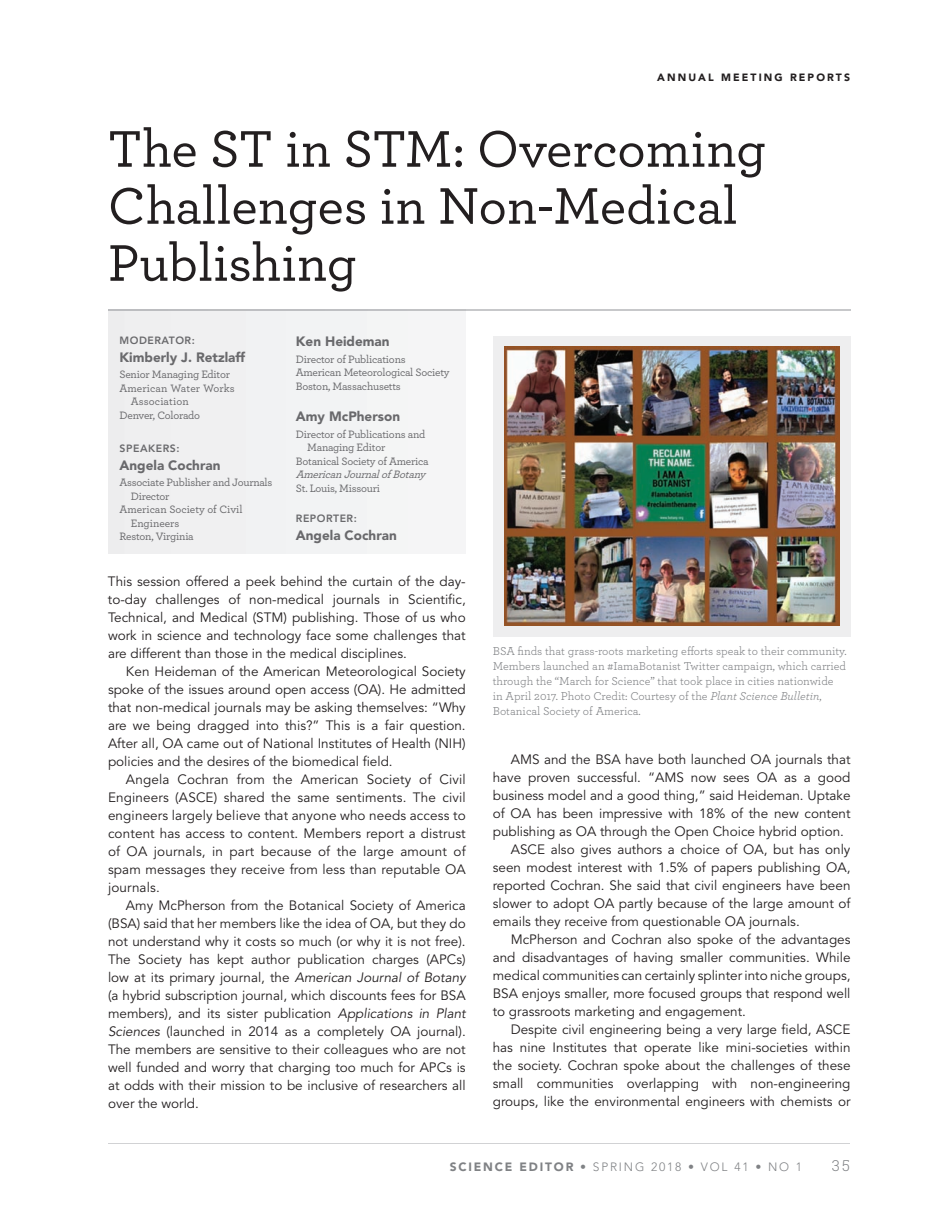
<style>
.page{position:relative;width:945px;height:1215px;background:#fff}
.page>*{position:absolute;margin:0;border:0;box-sizing:border-box;transform-origin:0 0}
.t1{font:500 54px/57px "Archer";color:#231f20}
.t2{font:300 15px "Roboto Slab";color:#808285}
.t3{font:13.5px "Avenir LT Std";color:#231f20}
.t4{font:900 13.5px "Avenir LT Std";color:#69696c}
.t5{font:12px/15px "Archer";color:#808285}
.t6{font:300 12px "Avenir LT Std";letter-spacing:.15em;color:#808285}
.t7{font:500 11.25px/13.5px "Archer";letter-spacing:-.02em;color:#69696c}
.t8{font:500 11.25px "Archer";color:#69696c}
.t9{font:500 11.25px "Archer";letter-spacing:.01em;color:#69696c}
.t10{font:italic 500 11.25px "Archer";color:#69696c}
.t11{font:800 10.5px "Avenir LT Std";letter-spacing:.05em;color:#69696c}
.t12{font:900 10.5px "Avenir LT Std";letter-spacing:.2em;color:#231f20}
.s1{font-style:italic}
.s2{font-weight:900}
</style>
<div class="page">
<hr style="left:108px;top:1143px;width:742px;height:1px;background:#d1d2d4">
<hr style="left:108px;top:309px;width:742px;height:2px;background:#c7c8ca">
<div style="left:493px;top:336px;width:357px;height:300px;background:#eeeeef"></div>
<img style="left:504px;top:346px;width:336px;height:280px">
<p class="t12" style="left:657px;top:73px;width:194px">ANNUAL MEETING REPORTS</p>
<p class="t1" style="left:108px;top:124px;width:660px">The ST in STM: Overcoming<br>Challenges in Non-Medical<br>Publishing</p>
<p class="t4" style="left:296px;top:336px;width:95px">Ken Heideman</p>
<p class="t7" style="left:296px;top:353px;width:155px">Director of Publications<br>American Meteorological Society<br>Boston, Massachusetts</p>
<p class="t4" style="left:296px;top:411px;width:106px">Amy McPherson</p>
<p class="t7" style="left:296px;top:428px;width:131px">Director of Publications and</p>
<p class="t7" style="left:307px;top:441px;width:80px">Managing Editor</p>
<p class="t7" style="left:296px;top:455px;width:134px">Botanical Society of America</p>
<p class="t10" style="left:296px;top:470px;width:131px">American Journalof Botany</p>
<p class="t7" style="left:296px;top:482px;width:86px">St. Louis, Missouri</p>
<p class="t11" style="left:296px;top:514px;width:62px">REPORTER:</p>
<p class="t4" style="left:296px;top:529px;width:102px">Angela Cochran</p>
<p class="t3" style="left:108px;top:575px;width:359px">This session offered a peek behind the curtain of the day-</p>
<p class="t3" style="left:108px;top:593px;width:359px">to-day challenges of non-medical journals in Scientific,</p>
<p class="t3" style="left:108px;top:611px;width:359px">Technical, and Medical (STM) publishing. Those of us who</p>
<p class="t3" style="left:108px;top:629px;width:359px">work in science and technology face some challenges that</p>
<p class="t3" style="left:108px;top:647px;width:300px">are different than those in the medical disciplines.</p>
<p class="t3" style="left:126px;top:665px;width:341px">Ken Heideman of the American Meteorological Society</p>
<p class="t3" style="left:108px;top:683px;width:359px">spoke of the issues around open access (OA). He admitted</p>
<p class="t3" style="left:108px;top:701px;width:359px">that non-medical journals may be asking themselves: “Why</p>
<p class="t3" style="left:108px;top:719px;width:359px">are we being dragged into this?” This is a fair question.</p>
<p class="t3" style="left:108px;top:737px;width:359px">After all, OA came out of National Institutes of Health (NIH)</p>
<p class="t3" style="left:108px;top:755px;width:286px">policies and the desires of the biomedical field.</p>
<p class="t3" style="left:126px;top:773px;width:341px">Angela Cochran from the American Society of Civil</p>
<p class="t3" style="left:108px;top:791px;width:359px">Engineers (ASCE) shared the same sentiments. The civil</p>
<p class="t3" style="left:108px;top:809px;width:359px">engineers largely believe that anyone who needs access to</p>
<p class="t3" style="left:108px;top:827px;width:359px">content has access to content. Members report a distrust</p>
<p class="t3" style="left:108px;top:845px;width:359px">of OA journals, in part because of the large amount of</p>
<p class="t3" style="left:108px;top:863px;width:359px">spam messages they receive from less than reputable OA</p>
<p class="t3" style="left:108px;top:881px;width:53px">journals.</p>
<p class="t3" style="left:126px;top:899px;width:341px">Amy McPherson from the Botanical Society of America</p>
<p class="t3" style="left:108px;top:917px;width:359px">(BSA) said that her members like the idea of OA, but they do</p>
<p class="t3" style="left:108px;top:935px;width:359px">not understand why it costs so much (or why it is not free).</p>
<p class="t3" style="left:108px;top:953px;width:359px">The Society has kept author publication charges (APCs)</p>
<p class="t3" style="left:108px;top:971px;width:359px">low at its primary journal, the <span class="s1">American Journal of Botany</span></p>
<p class="t3" style="left:108px;top:989px;width:359px">(a hybrid subscription journal, which discounts fees for BSA</p>
<p class="t3" style="left:108px;top:1007px;width:359px">members), and its sister publication <span class="s1">Applications in Plant</span></p>
<p class="t3" style="left:108px;top:1025px;width:359px"><span class="s1">Sciences</span> (launched in 2014 as a completely OA journal).</p>
<p class="t3" style="left:108px;top:1043px;width:359px">The members are sensitive to their colleagues who are not</p>
<p class="t3" style="left:108px;top:1061px;width:359px">well funded and worry that charging too much for APCs is</p>
<p class="t3" style="left:108px;top:1079px;width:359px">at odds with their mission to be inclusive of researchers all</p>
<p class="t3" style="left:108px;top:1097px;width:92px">over the world.</p>
<p class="t11" style="left:120px;top:336px;width:77px">MODERATOR:</p>
<p class="t4" style="left:120px;top:352px;width:127px">Kimberly J. Retzlaff</p>
<p class="t7" style="left:120px;top:369px;width:112px">Senior Managing Editor</p>
<p class="t9" style="left:120px;top:384px;width:117px">American Water Works</p>
<p class="t9" style="left:131px;top:397px;width:60px">Association</p>
<p class="t7" style="left:120px;top:409px;width:82px">Denver, Colorado</p>
<p class="t11" style="left:120px;top:444px;width:61px">SPEAKERS:</p>
<p class="t4" style="left:120px;top:460px;width:102px">Angela Cochran</p>
<p class="t7" style="left:120px;top:477px;width:154px">Associate Publisher and Journals</p>
<p class="t7" style="left:131px;top:490px;width:40px">Director</p>
<p class="t8" style="left:120px;top:505px;width:125px">American Society of Civil</p>
<p class="t8" style="left:131px;top:519px;width:50px">Engineers</p>
<p class="t7" style="left:120px;top:531px;width:76px">Reston, Virginia</p>
<p class="t5" style="left:493px;top:644px;width:356px">BSA finds that grass-roots marketing efforts speak to their community.<br>Members launched an #IamaBotanist Twitter campaign, which carried through the “March for Science” that took place in cities nationwide<br>in April 2017. Photo Credit: Courtesy of the <span class="s1">Plant Science Bulletin</span>, Botanical Society of America.</p>
<p class="t3" style="left:511px;top:753px;width:341px">AMS and the BSA have both launched OA journals that</p>
<p class="t3" style="left:493px;top:771px;width:359px">have proven successful. “AMS now sees OA as a good</p>
<p class="t3" style="left:493px;top:789px;width:359px">business model and a good thing,” said Heideman. Uptake</p>
<p class="t3" style="left:493px;top:807px;width:359px">of OA has been impressive with 18% of the new content</p>
<p class="t3" style="left:493px;top:825px;width:353px">publishing as OA through the Open Choice hybrid option.</p>
<p class="t3" style="left:511px;top:843px;width:341px">ASCE also gives authors a choice of OA, but has only</p>
<p class="t3" style="left:493px;top:861px;width:359px">seen modest interest with 1.5% of papers publishing OA,</p>
<p class="t3" style="left:493px;top:879px;width:359px">reported Cochran. She said that civil engineers have been</p>
<p class="t3" style="left:493px;top:897px;width:359px">slower to adopt OA partly because of the large amount of</p>
<p class="t3" style="left:493px;top:915px;width:309px">emails they receive from questionable OA journals.</p>
<p class="t3" style="left:511px;top:933px;width:341px">McPherson and Cochran also spoke of the advantages</p>
<p class="t3" style="left:493px;top:951px;width:359px">and disadvantages of having smaller communities. While</p>
<p class="t3" style="left:493px;top:969px;width:359px">medical communities can certainly splinter into niche groups,</p>
<p class="t3" style="left:493px;top:987px;width:359px">BSA enjoys smaller, more focused groups that respond well</p>
<p class="t3" style="left:493px;top:1005px;width:255px">to grassroots marketing and engagement.</p>
<p class="t3" style="left:511px;top:1023px;width:341px">Despite civil engineering being a very large field, ASCE</p>
<p class="t3" style="left:493px;top:1041px;width:359px">has nine Institutes that operate like mini-societies within</p>
<p class="t3" style="left:493px;top:1059px;width:359px">the society. Cochran spoke about the challenges of these</p>
<p class="t3" style="left:493px;top:1077px;width:359px">small communities overlapping with non-engineering</p>
<p class="t3" style="left:493px;top:1095px;width:359px">groups, like the environmental engineers with chemists or</p>
<p class="t6" style="left:450px;top:1162px;width:354px"><span class="s2">SCIENCE EDITOR</span> • SPRING 2018 • VOL 41 • NO 1</p>
<p class="t2" style="left:832px;top:1155px;width:20px">35</p>
</div>
